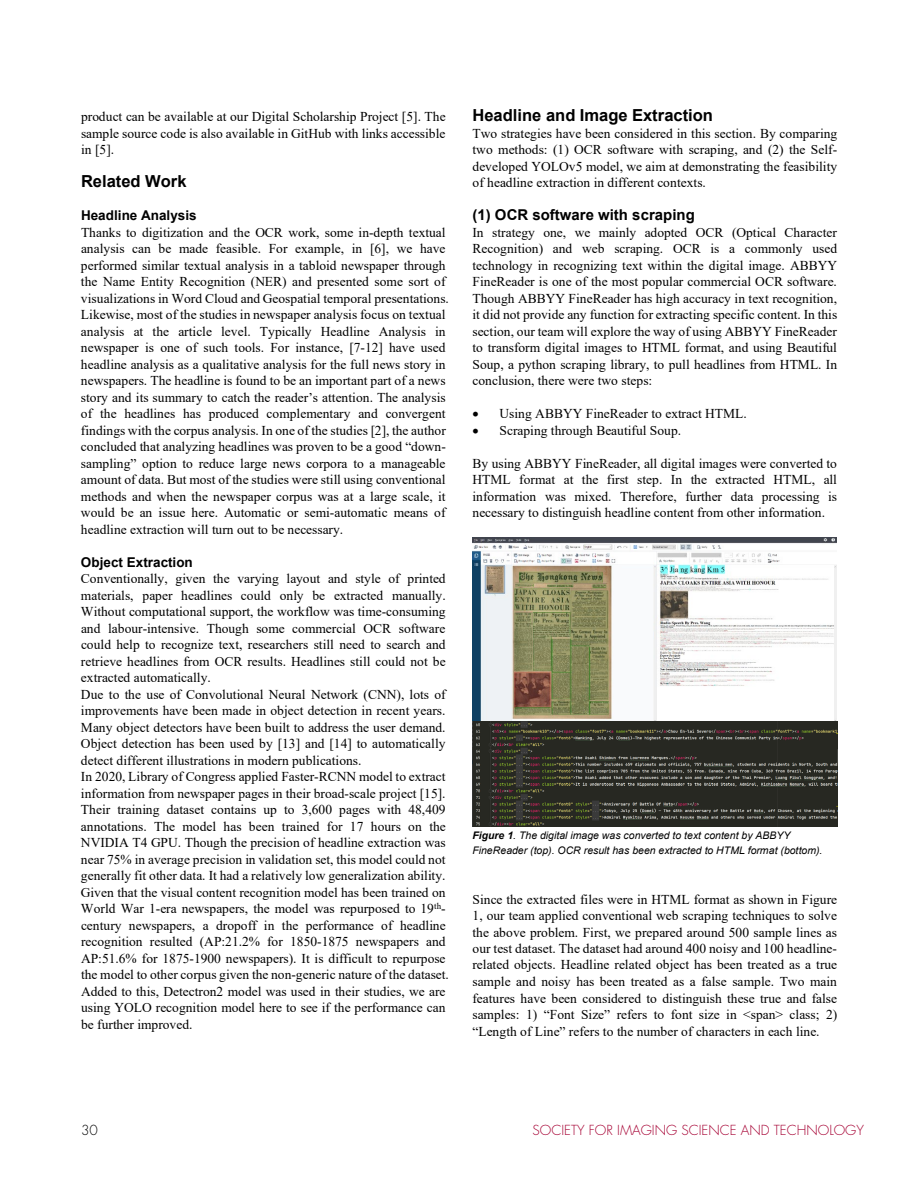
<style>
.page{position:relative;width:918px;height:1188px;background:#fff}
.page>*{position:absolute;margin:0;border:0;box-sizing:border-box;transform-origin:0 0}
.t1{font:700 16.5px "Arial";color:#000}
.t2{font:700 15px "Arial";letter-spacing:.005em;color:#000}
.t3{font:13.5px/16.5px "Times New Roman";color:#000;text-align:justify}
.t4{font:300 13.5px "Futura Std";color:#a60033}
.t5{font:700 13.5px "Arial";color:#000}
.t6{font:300 13.5px "Futura Std";color:#000}
.t7{font:italic 10.5px/15px "Arial";color:#000}
.s1{font-weight:700}
</style>
<div class="page">
<img style="left:472px;top:537px;width:365px;height:290px">
<p class="t3" style="left:81px;top:108px;width:366px">product can be available at our Digital Scholarship Project [5]. The sample source code is also available in GitHub with links accessible in [5].</p>
<p class="t1" style="left:81px;top:170px;width:107px">Related Work</p>
<p class="t5" style="left:81px;top:206px;width:117px">Headline Analysis</p>
<p class="t3" style="left:81px;top:224px;width:369px;text-align:left">Thanks to digitization and the OCR work, some in-depth textual analysis can be made feasible. For example, in [6], we have performed similar textual analysis in a tabloid newspaper through the Name Entity Recognition (NER) and presented some sort of visualizations in Word Cloud and Geospatial temporal presentations.<br>Likewise, most of the studies in newspaper analysis focus on textual analysis at the article level. Typically Headline Analysis in newspaper is one of such tools. For instance, [7-12] have used headline analysis as a qualitative analysis for the full news story in newspapers. The headline is found to be an important part of a news story and its summary to catch the reader’s attention. The analysis of the headlines has produced complementary and convergent findings with the corpus analysis. In one of the studies [2], the author concluded that analyzing headlines was proven to be a good “down&shy;sampling” option to reduce large news corpora to a manageable amount of data. But most of the studies were still using conventional methods and when the newspaper corpus was at a large scale, it would be an issue here. Automatic or semi-automatic means of headline extraction will turn out to be necessary.</p>
<p class="t5" style="left:81px;top:552px;width:113px">Object Extraction</p>
<p class="t3" style="left:81px;top:570px;width:366px">Conventionally, given the varying layout and style of printed materials, paper headlines could only be extracted manually.<br>Without computational support, the workflow was time-consuming and labour-intensive. Though some commercial OCR software could help to recognize text, researchers still need to search and retrieve headlines from OCR results. Headlines still could not be extracted automatically.</p>
<p class="t3" style="left:81px;top:686px;width:366px">Due to the use of Convolutional Neural Network (CNN), lots of improvements have been made in object detection in recent years.<br>Many object detectors have been built to address the user demand.<br>Object detection has been used by [13] and [14] to automatically detect different illustrations in modern publications.</p>
<p class="t3" style="left:81px;top:768px;width:369px;text-align:left">In 2020, Library of Congress applied Faster-RCNN model to extract information from newspaper pages in their broad-scale project [15].<br>Their training dataset contains up to 3,600 pages with 48,409 annotations. The model has been trained for 17 hours on the NVIDIA T4 GPU. Though the precision of headline extraction was near 75% in average precision in validation set, this model could not generally fit other data. It had a relatively low generalization ability.<br>Given that the visual content recognition model has been trained on World War 1-era newspapers, the model was repurposed to 19<sup>th&shy;</sup>century newspapers, a dropoff in the performance of headline recognition resulted (AP:21.2% for 1850-1875 newspapers and AP:51.6% for 1875-1900 newspapers). It is difficult to repurpose the model to other corpus given the non-generic nature of the dataset.<br>Added to this, Detectron2 model was used in their studies, we are using YOLO recognition model here to see if the performance can be further improved.</p>
<p class="t1" style="left:472px;top:104px;width:242px">Headline and Image Extraction</p>
<p class="t3" style="left:472px;top:125px;width:366px">Two strategies have been considered in this section. By comparing two methods: (1) OCR software with scraping, and (2) the Self&shy;developed YOLOv5 model, we aim at demonstrating the feasibility of headline extraction in different contexts.</p>
<p class="t2" style="left:472px;top:204px;width:224px">(1) OCR software with scraping</p>
<p class="t3" style="left:472px;top:224px;width:366px">In strategy one, we mainly adopted OCR (Optical Character Recognition) and web scraping. OCR is a commonly used technology in recognizing text within the digital image. ABBYY FineReader is one of the most popular commercial OCR software.<br>Though ABBYY FineReader has high accuracy in text recognition, it did not provide any function for extracting specific content. In this section, our team will explore the way of using ABBYY FineReader to transform digital images to HTML format, and using Beautiful Soup, a python scraping library, to pull headlines from HTML. In conclusion, there were two steps:</p>
<p class="t3" style="left:472px;top:405px;width:276px">• Using ABBYY FineReader to extract HTML.</p>
<p class="t3" style="left:472px;top:422px;width:210px">• Scraping through Beautiful Soup.</p>
<p class="t3" style="left:472px;top:455px;width:366px">By using ABBYY FineReader, all digital images were converted to HTML format at the first step. In the extracted HTML, all information was mixed. Therefore, further data processing is necessary to distinguish headline content from other information.</p>
<p class="t7" style="left:472px;top:828px;width:351px"><span class="s1">Figure 1</span>. The digital image was converted to text content by ABBYY<br>FineReader (top). OCR result has been extracted to HTML format (bottom).</p>
<p class="t3" style="left:472px;top:890px;width:366px">Since the extracted files were in HTML format as shown in Figure 1, our team applied conventional web scraping techniques to solve the above problem. First, we prepared around 500 sample lines as our test dataset. The dataset had around 400 noisy and 100 headline&shy;related objects. Headline related object has been treated as a true sample and noisy has been treated as a false sample. Two main features have been considered to distinguish these true and false samples: 1) “Font Size” refers to font size in &lt;span&gt; class; 2) “Length of Line” refers to the number of characters in each line.</p>
<p class="t6" style="left:81px;top:1122px;width:18px">30</p>
<p class="t4" style="left:533px;top:1122px;width:333px">SOCIETY FOR IMAGING SCIENCE AND TECHNOLOGY</p>
</div>
